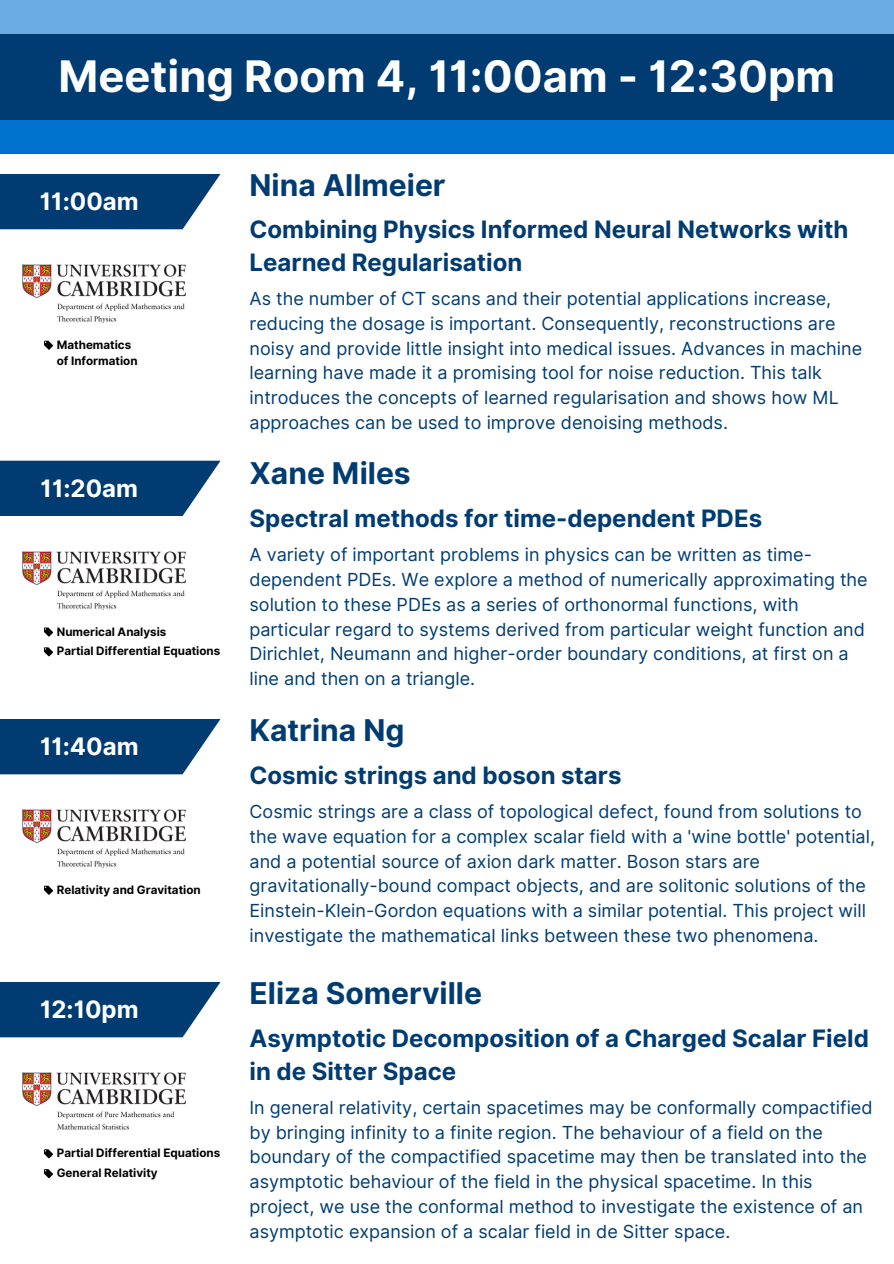
<style>
.page{position:relative;width:894px;height:1264px;background:#fff}
.page>*{position:absolute;margin:0;border:0;box-sizing:border-box;transform-origin:0 0}
.t1{font:700 43.5px "Inter";color:#fff}
.t2{font:700 30px "Inter";color:#003c71}
.t3{font:700 24px/32.7px "Inter";color:#003c71}
.t4{font:700 24px "Inter";color:#fff}
.t5{font:18px/24.8px "Inter";color:#003c71}
.t6{font:700 11.55px "Inter";color:#000}
</style>
<div class="page">
<div style="left:0;top:0;width:893px;height:35px;background:#6cace4"></div>
<div style="left:0;top:101px;width:893px;height:53px;background:#0072ce"></div>
<div style="left:0;top:35px;width:893px;height:85px;background:#003c71"></div>
<svg style="left:0;top:174px;width:220px;height:55px;background:#154c7c"></svg>
<svg style="left:0;top:460px;width:220px;height:56px;background:#184e7e"></svg>
<svg style="left:0;top:719px;width:220px;height:55px;background:#154c7c"></svg>
<svg style="left:0;top:982px;width:220px;height:55px;background:#154c7c"></svg>
<img style="left:22px;top:264px;width:163px;height:59px">
<svg style="left:44px;top:341px;width:9px;height:9px"></svg>
<img style="left:22px;top:551px;width:163px;height:59px">
<svg style="left:44px;top:627px;width:9px;height:9px"></svg>
<img style="left:22px;top:809px;width:163px;height:59px">
<svg style="left:44px;top:885px;width:9px;height:9px"></svg>
<img style="left:22px;top:1072px;width:163px;height:58px">
<svg style="left:44px;top:1149px;width:9px;height:9px"></svg>
<svg style="left:44px;top:1169px;width:9px;height:9px"></svg>
<svg style="left:44px;top:647px;width:9px;height:9px"></svg>
<p class="t1" style="left:58px;top:50px;width:778px">Meeting Room 4, 11:00am - 12:30pm</p>
<h1 class="t4" style="left:40px;top:187px;width:100px">11:00am</h1>
<h4 class="t6" style="left:57px;top:337px;width:76px">Mathematics</h4>
<h3 class="t6" style="left:57px;top:353px;width:82px">of Information</h3>
<h3 class="t4" style="left:41px;top:473px;width:99px">11:20am</h3>
<h3 class="t6" style="left:57px;top:624px;width:111px">Numerical Analysis</h3>
<p class="t6" style="left:57px;top:644px;width:165px">Partial Differential Equations</p>
<p class="t4" style="left:40px;top:731px;width:100px">11:40am</p>
<p class="t6" style="left:57px;top:882px;width:145px">Relativity and Gravitation</p>
<p class="t4" style="left:40px;top:994px;width:100px">12:10pm</p>
<h4 class="t6" style="left:57px;top:1146px;width:165px">Partial Differential Equations</h4>
<h3 class="t6" style="left:57px;top:1165px;width:102px">General Relativity</h3>
<h2 class="t2" style="left:249px;top:167px;width:198px">Nina Allmeier</h2>
<h3 class="t3" style="left:249px;top:213px;width:600px">Combining Physics Informed Neural Networks with<br>Learned Regularisation</h3>
<p class="t5" style="left:249px;top:286px;width:614px">As the number of CT scans and their potential applications increase, reducing the dosage is important. Consequently, reconstructions are noisy and provide little insight into medical issues. Advances in machine learning have made it a promising tool for noise reduction. This talk introduces the concepts of learned regularisation and shows how ML approaches can be used to improve denoising methods.</p>
<p class="t2" style="left:249px;top:455px;width:163px">Xane Miles</p>
<h3 class="t3" style="left:249px;top:502px;width:514px">Spectral methods for time-dependent PDEs</h3>
<h2 class="t5" style="left:249px;top:542px;width:619px">A variety of important problems in physics can be written as time&shy;dependent PDEs. We explore a method of numerically approximating the solution to these PDEs as a series of orthonormal functions, with particular regard to systems derived from particular weight function and Dirichlet, Neumann and higher-order boundary conditions, at first on a line and then on a triangle.</h2>
<h4 class="t2" style="left:249px;top:712px;width:156px">Katrina Ng</h4>
<h3 class="t3" style="left:249px;top:759px;width:373px">Cosmic strings and boson stars</h3>
<p class="t5" style="left:249px;top:799px;width:627px">Cosmic strings are a class of topological defect, found from solutions to the wave equation for a complex scalar field with a 'wine bottle' potential, and a potential source of axion dark matter. Boson stars are gravitationally-bound compact objects, and are solitonic solutions of the Einstein-Klein-Gordon equations with a similar potential. This project will investigate the mathematical links between these two phenomena.</p>
<p class="t2" style="left:249px;top:975px;width:234px">Eliza Somerville</p>
<p class="t3" style="left:249px;top:1022px;width:620px">Asymptotic Decomposition of a Charged Scalar Field in de Sitter Space</p>
<p class="t5" style="left:249px;top:1094px;width:624px">In general relativity, certain spacetimes may be conformally compactified by bringing infinity to a finite region. The behaviour of a field on the boundary of the compactified spacetime may then be translated into the asymptotic behaviour of the field in the physical spacetime. In this project, we use the conformal method to investigate the existence of an asymptotic expansion of a scalar field in de Sitter space.</p>
</div>
